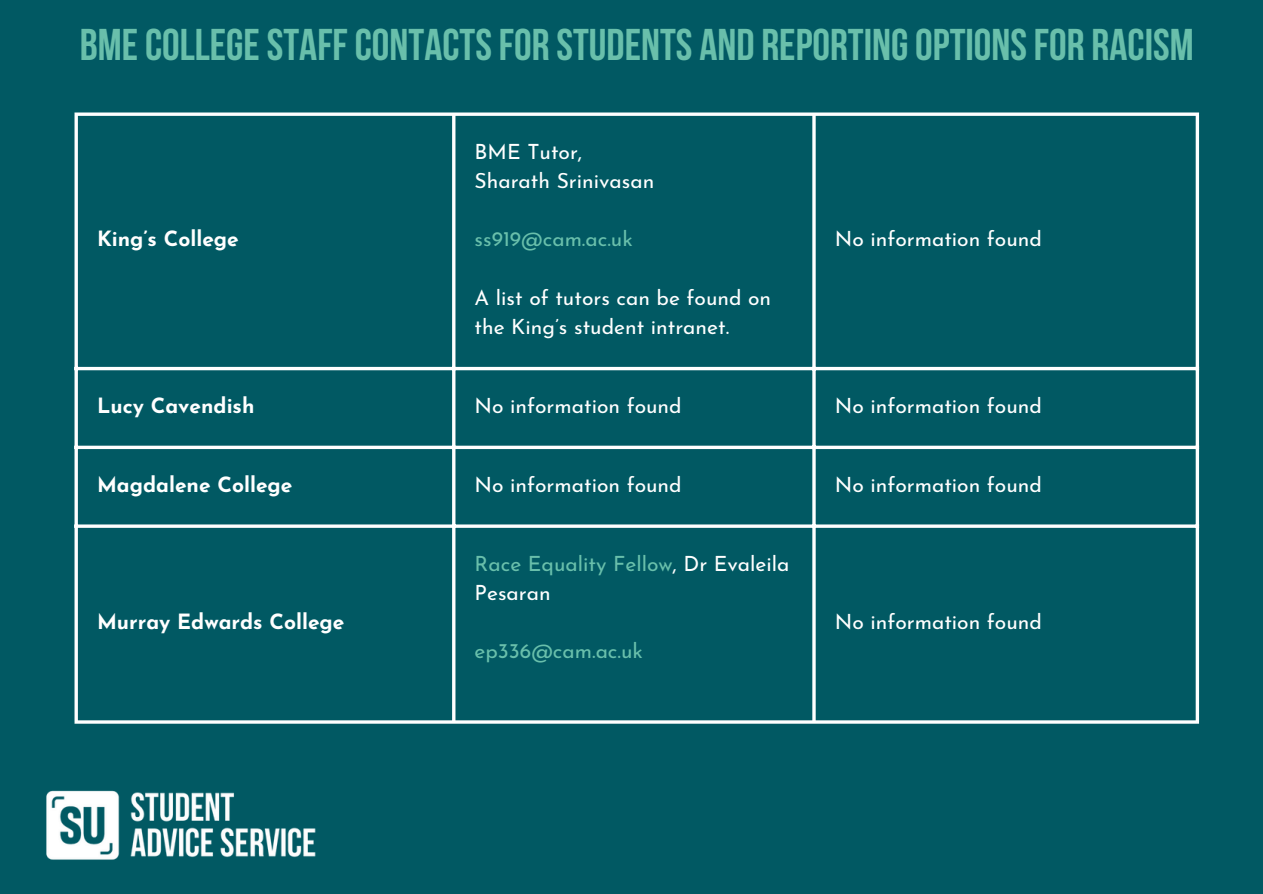
<style>
.page{position:relative;width:1263px;height:894px;background:#fff}
.page>*{position:absolute;margin:0;border:0;box-sizing:border-box;transform-origin:0 0}
.t1{font:700 44.4px "Bebas Neue";color:#69bfab}
.t2{font:21px/29.2px "Josefin Sans";color:#fff}
.t3{font:21px/29.2px "Josefin Sans";color:#69bfab}
.t4{font:700 21px "Josefin Sans";color:#fff}
.s1{color:#fff}
</style>
<div class="page">
<div style="left:0;top:0;width:1263px;height:893px;background:#015963"></div>
<img style="left:46px;top:790px;width:270px;height:70px">
<hr style="left:75px;top:116px;width:3px;height:604px;background:#fff">
<hr style="left:452px;top:116px;width:3px;height:604px;background:#fff">
<svg style="left:812px;top:116px;width:4px;height:604px;background:#d7e4e6"></svg>
<hr style="left:1196px;top:116px;width:3px;height:604px;background:#fff">
<svg style="left:75px;top:112px;width:1124px;height:4px;background:#d7e5e6"></svg>
<hr style="left:75px;top:367px;width:1124px;height:3px;background:#fff">
<svg style="left:78px;top:445px;width:1118px;height:4px;background:#d3e2e4"></svg>
<hr style="left:75px;top:524px;width:1124px;height:3px;background:#fff">
<hr style="left:75px;top:720px;width:1124px;height:3px;background:#fff">
<p class="t1" style="left:80px;top:26px;width:1115px">BMECOLLEGE STAFFCONTACTS FOR STUDENTS AND REPORTINGOPTIONS FOR RACISM</p>
<p class="t4" style="left:97px;top:230px;width:143px">King’s College</p>
<p class="t2" style="left:475px;top:139px;width:109px">BME Tutor,</p>
<p class="t2" style="left:475px;top:168px;width:181px">Sharath Srinivasan</p>
<p class="t3" style="left:475px;top:226px;width:160px">ss919@cam.ac.uk</p>
<p class="t2" style="left:475px;top:285px;width:298px">A list of tutors can be found on the King’s student intranet.</p>
<p class="t2" style="left:835px;top:226px;width:209px">No information found</p>
<p class="t4" style="left:97px;top:397px;width:159px">Lucy Cavendish</p>
<p class="t2" style="left:475px;top:393px;width:209px">No information found</p>
<p class="t2" style="left:835px;top:393px;width:209px">No information found</p>
<p class="t4" style="left:97px;top:476px;width:197px">Magdalene College</p>
<p class="t2" style="left:475px;top:472px;width:209px">No information found</p>
<p class="t2" style="left:835px;top:472px;width:209px">No information found</p>
<p class="t4" style="left:97px;top:613px;width:249px">Murray Edwards College</p>
<p class="t3" style="left:475px;top:550px;width:316px">Race Equality Fellow<span class="s1">, Dr Evaleila<br>Pesaran</span></p>
<p class="t3" style="left:475px;top:638px;width:170px">ep336@cam.ac.uk</p>
<p class="t2" style="left:835px;top:609px;width:209px">No information found</p>
</div>
